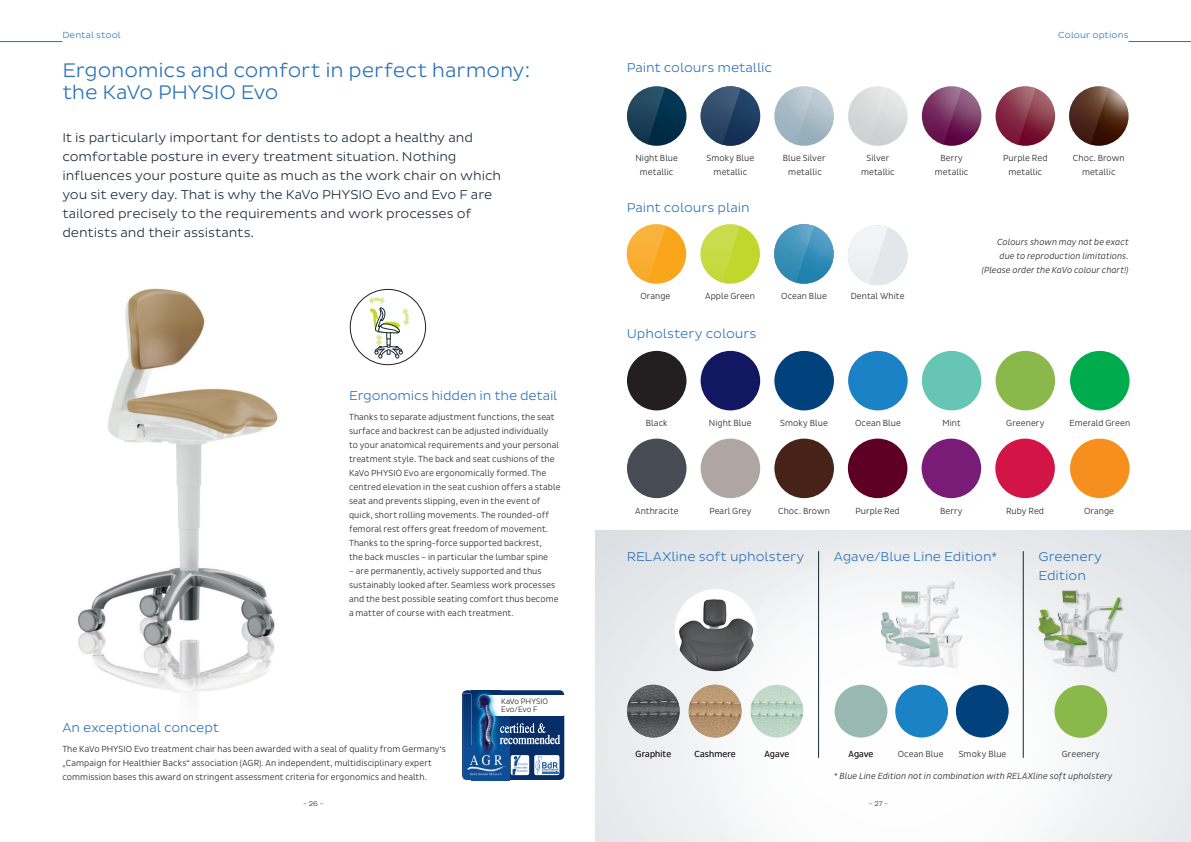
<style>
.page{position:relative;width:1191px;height:842px;background:#fff}
.page>*{position:absolute;margin:0;border:0;box-sizing:border-box;transform-origin:0 0}
.t1{font:300 20px/22px "Pluto Sans";letter-spacing:-.005em;color:#2a70b8}
.t2{font:13.6px "Times";color:#fff;scale:.78 1}
.t3{font:300 13px/19px "Pluto Sans";letter-spacing:-.005em;color:#172938}
.t4{font:300 13px/19px "Pluto Sans";letter-spacing:-.005em;color:#2a70b8}
.t5{font:300 9px/14px "Pluto Sans Cond";letter-spacing:.01em;color:#231f20;text-align:center}
.t6{font:italic 300 9px/14px "Pluto Sans Cond";letter-spacing:.01em;color:#231f20;text-align:right}
.t7{font:300 9px "Pluto Sans";letter-spacing:.01em;color:#2a70b8}
.t8{font:300 8px/8px "Pluto Sans Cond";letter-spacing:-.005em;color:#231f20}
.t9{font:300 7px "Pluto Sans";color:#172938}
</style>
<div class="page">
<div style="left:595px;top:530px;width:596px;height:312px;background:#e9eaec"></div>
<svg style="left:700px;top:551px;width:406px;height:291px;fill:#fafafb"></svg>
<div style="left:834px;top:685px;width:53px;height:52px;background:#98b8b1;border-radius:50%"></div>
<div style="left:956px;top:685px;width:52px;height:52px;background:#01427c;border-radius:50%"></div>
<div style="left:895px;top:685px;width:53px;height:52px;background:#1b82c5;border-radius:50%"></div>
<img style="left:688px;top:685px;width:53px;height:52px;border-radius:26px">
<img style="left:750px;top:685px;width:53px;height:52px;border-radius:26px">
<img style="left:627px;top:685px;width:52px;height:52px;border-radius:26px">
<img style="left:674px;top:591px;width:82px;height:80px">
<div style="left:1054px;top:685px;width:53px;height:53px;background:#8bb84a;border-radius:50%"></div>
<hr style="left:818px;top:551px;width:1px;height:207px;background:#172938">
<hr style="left:1023px;top:551px;width:1px;height:207px;background:#172938">
<img style="left:1029px;top:580px;width:95px;height:95px">
<img style="left:870px;top:572px;width:100px;height:115px">
<svg style="left:462px;top:690px;width:102px;height:91px"></svg>
<div style="left:627px;top:351px;width:59px;height:59px;background:#231f20;border-radius:50%"></div>
<img style="left:627px;top:86px;width:59px;height:60px;border-radius:30px">
<svg style="left:627px;top:86px;width:38px;height:60px"></svg>
<div style="left:627px;top:439px;width:59px;height:59px;background:#464b54;border-radius:50%"></div>
<div style="left:1070px;top:439px;width:59px;height:59px;background:#f68f1e;border-radius:50%"></div>
<div style="left:700px;top:351px;width:60px;height:59px;background:#121761;border-radius:50%"></div>
<img style="left:700px;top:86px;width:60px;height:60px;border-radius:30px">
<svg style="left:700px;top:86px;width:42px;height:60px"></svg>
<div style="left:700px;top:439px;width:60px;height:59px;background:#afa5a3;border-radius:50%"></div>
<div style="left:774px;top:351px;width:60px;height:59px;background:#01427c;border-radius:50%"></div>
<img style="left:774px;top:86px;width:60px;height:60px;border-radius:30px">
<svg style="left:774px;top:86px;width:41px;height:60px"></svg>
<div style="left:774px;top:439px;width:60px;height:59px;background:#472219;border-radius:50%"></div>
<div style="left:848px;top:351px;width:59px;height:59px;background:#1b82c5;border-radius:50%"></div>
<svg style="left:848px;top:86px;width:40px;height:60px"></svg>
<img style="left:774px;top:224px;width:59px;height:60px;border-radius:29px">
<svg style="left:774px;top:224px;width:41px;height:60px"></svg>
<img style="left:700px;top:224px;width:60px;height:60px;border-radius:29px">
<svg style="left:700px;top:224px;width:41px;height:60px"></svg>
<img style="left:626px;top:224px;width:60px;height:60px;border-radius:29px">
<svg style="left:626px;top:224px;width:41px;height:60px"></svg>
<div style="left:922px;top:351px;width:59px;height:59px;background:#66c5b4;border-radius:50%"></div>
<img style="left:922px;top:86px;width:59px;height:60px;border-radius:29px">
<svg style="left:922px;top:86px;width:40px;height:60px"></svg>
<svg style="left:848px;top:226px;width:41px;height:59px"></svg>
<div style="left:848px;top:439px;width:59px;height:59px;background:#5d0023;border-radius:50%"></div>
<div style="left:995px;top:351px;width:60px;height:59px;background:#8bb84a;border-radius:50%"></div>
<img style="left:1069px;top:86px;width:59px;height:60px;border-radius:30px">
<svg style="left:1069px;top:86px;width:40px;height:60px"></svg>
<img style="left:995px;top:86px;width:60px;height:60px;border-radius:30px">
<svg style="left:995px;top:86px;width:47px;height:60px"></svg>
<div style="left:921px;top:439px;width:60px;height:59px;background:#781c78;border-radius:50%"></div>
<div style="left:1070px;top:351px;width:59px;height:59px;background:#00ab4d;border-radius:50%"></div>
<div style="left:995px;top:439px;width:59px;height:59px;background:#d21446;border-radius:50%"></div>
<img style="left:78px;top:288px;width:200px;height:406px">
<svg style="left:369px;top:296px;width:41px;height:70px"></svg>
<hr style="left:0;top:41px;width:62px;height:1px;background:#2a70b8">
<hr style="left:1128px;top:41px;width:63px;height:1px;background:#2a70b8">
<p class="t7" style="left:62px;top:30px;width:60px">Dental stool</p>
<p class="t7" style="left:1058px;top:30px;width:72px">Colour options</p>
<h1 class="t1" style="left:62px;top:60px;width:469px">Ergonomics and comfort in perfect harmony: the KaVo PHYSIO Evo</h1>
<p class="t3" style="left:62px;top:128px;width:440px">It is particularly important for dentists to adopt a healthy and comfortable posture in every treatment situation. Nothing influences your posture quite as much as the work chair on which you sit every day. That is why the KaVo PHYSIO Evo and Evo F are tailored precisely to the requirements and work processes of dentists and their assistants.</p>
<h3 class="t4" style="left:349px;top:386px;width:210px">Ergonomics hidden in the detail</h3>
<p class="t5" style="left:349px;top:410px;width:213px;text-align:left">Thanks to separate adjustment functions, the seat surface and backrest can be adjusted individually<br>to your anatomical requirements and your personal treatment style. The back and seat cushions of the KaVo PHYSIO Evo are ergonomically formed. The centred elevation in the seat cushion offers a stable seat and prevents slipping, even in the event of quick, short rolling movements. The rounded-off femoral rest offers great freedom of movement.<br>Thanks to the spring-force supported backrest,<br>the back muscles – in particular the lumbar spine</p>
<p class="t5" style="left:349px;top:564px;width:211px;text-align:left">– are permanently, actively supported and thus sustainably looked after. Seamless work processes and the best possible seating comfort thus become a matter of course with each treatment.</p>
<p class="t8" style="left:501px;top:697px;width:48px">KaVo PHYSIO<br>Evo/Evo F</p>
<h3 class="t4" style="left:627px;top:58px;width:147px">Paint colours metallic</h3>
<p class="t5" style="left:635px;top:151px;width:44px">Night Blue metallic</p>
<p class="t5" style="left:706px;top:151px;width:49px">Smoky Blue metallic</p>
<h3 class="t4" style="left:627px;top:198px;width:125px">Paint colours plain</h3>
<p class="t5" style="left:783px;top:151px;width:44px">Blue Silver metallic</p>
<p class="t5" style="left:861px;top:151px;width:35px">Silver metallic</p>
<p class="t5" style="left:934px;top:151px;width:35px">Berry metallic</p>
<p class="t5" style="left:1003px;top:151px;width:46px">Purple Red metallic</p>
<p class="t5" style="left:1072px;top:151px;width:54px">Choc. Brown metallic</p>
<p class="t6" style="left:981px;top:235px;width:148px">Colours shown may not be exact due to reproduction limitations. (Please order the KaVo colour chart!)</p>
<p class="t5" style="left:640px;top:289px;width:32px">Orange</p>
<p class="t5" style="left:705px;top:289px;width:51px">Apple Green</p>
<p class="t5" style="left:781px;top:289px;width:47px">Ocean Blue</p>
<p class="t5" style="left:850px;top:289px;width:55px">Dental White</p>
<h3 class="t4" style="left:627px;top:324px;width:131px">Upholstery colours</h3>
<p class="t5" style="left:646px;top:416px;width:23px">Black</p>
<p class="t5" style="left:709px;top:416px;width:44px">Night Blue</p>
<p class="t5" style="left:780px;top:416px;width:49px">Smoky Blue</p>
<p class="t5" style="left:855px;top:416px;width:47px">Ocean Blue</p>
<p class="t5" style="left:942px;top:416px;width:20px">Mint</p>
<p class="t5" style="left:1006px;top:416px;width:40px">Greenery</p>
<p class="t5" style="left:1069px;top:416px;width:62px">Emerald Green</p>
<p class="t5" style="left:635px;top:504px;width:45px">Anthracite</p>
<p class="t5" style="left:709px;top:504px;width:44px">Pearl Grey</p>
<p class="t5" style="left:778px;top:504px;width:54px">Choc. Brown</p>
<p class="t5" style="left:855px;top:503px;width:46px">Purple Red</p>
<p class="t5" style="left:940px;top:504px;width:24px">Berry</p>
<p class="t5" style="left:1006px;top:504px;width:40px">Ruby Red</p>
<p class="t5" style="left:1084px;top:504px;width:32px">Orange</p>
<h3 class="t4" style="left:627px;top:547px;width:179px">RELAXline soft upholstery</h3>
<h3 class="t4" style="left:1038px;top:547px;width:65px">Greenery<br>Edition</h3>
<h3 class="t4" style="left:834px;top:547px;width:165px">Agave/Blue Line Edition*</h3>
<h3 class="t4" style="left:62px;top:718px;width:158px">An exceptional concept</h3>
<p class="t5" style="left:62px;top:742px;width:385px;text-align:left">The KaVo PHYSIO Evo treatment chair has been awarded with a seal of quality from Germany‘s „Campaign for Healthier Backs“ association (AGR). An independent, multidisciplinary expert commission bases this award on stringent assessment criteria for ergonomics and health.</p>
<p class="t9" style="left:303px;top:800px;width:22px">- 26 -</p>
<p class="t9" style="left:869px;top:800px;width:21px">- 27 -</p>
<h2 class="t2" style="left:500px;top:727px;width:79px">recommended</h2>
<p class="t5" style="left:635px;top:747px;width:37px">Graphite</p>
<p class="t5" style="left:897px;top:747px;width:47px">Ocean Blue</p>
<p class="t5" style="left:958px;top:747px;width:49px">Smoky Blue</p>
<p class="t5" style="left:694px;top:747px;width:43px">Cashmere</p>
<p class="t5" style="left:764px;top:747px;width:26px">Agave</p>
<p class="t5" style="left:1061px;top:747px;width:40px">Greenery</p>
<p class="t5" style="left:848px;top:747px;width:26px">Agave</p>
<p class="t6" style="left:834px;top:769px;width:280px">* Blue Line Edition not in combination with RELAXline soft upholstery</p>
</div>
